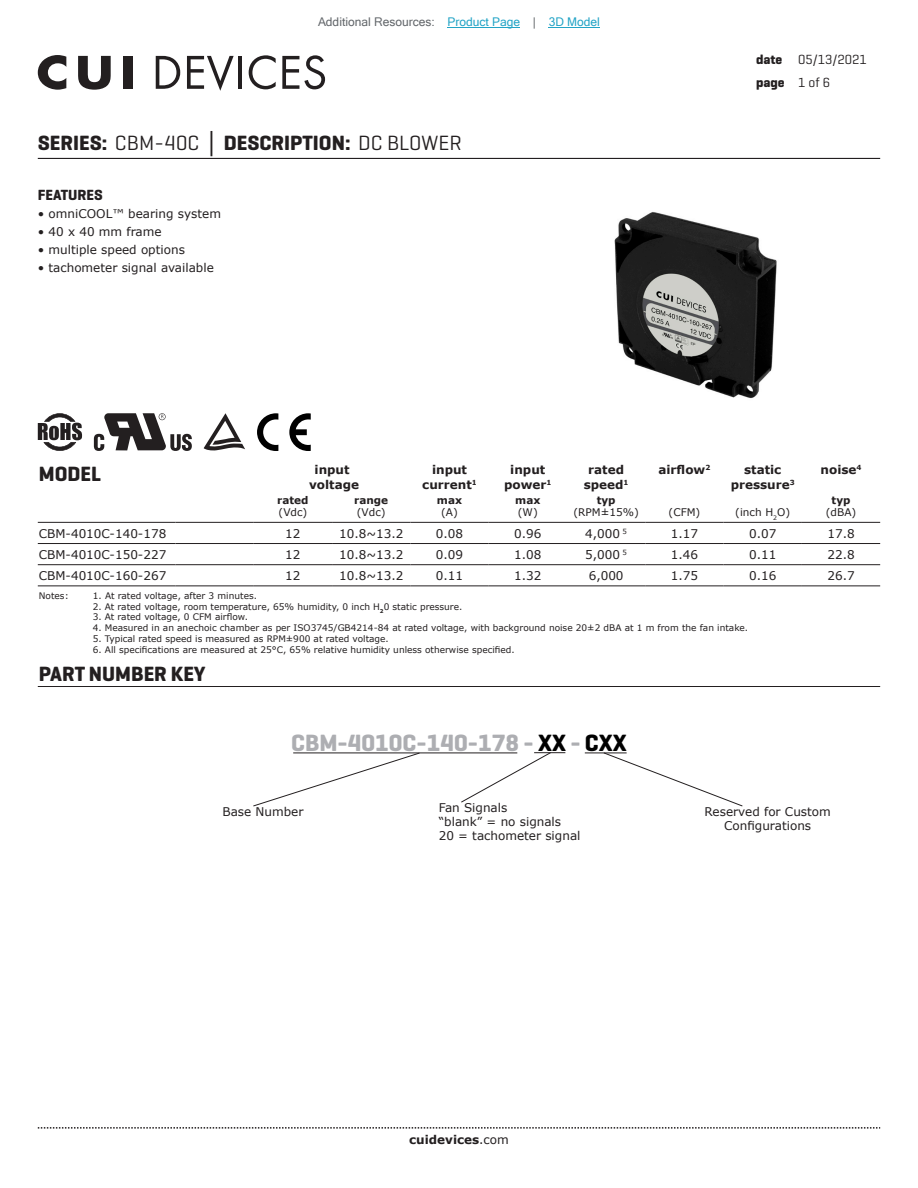
<style>
.page{position:relative;width:918px;height:1188px;background:#fff}
.page>*{position:absolute;margin:0;border:0;box-sizing:border-box;transform-origin:0 0}
.t1{font:700 24px "Geogrotesque";color:#adaeb2}
.t2{font:700 21px "Geogrotesque";color:#231f20}
.t3{font:700 15px "Geogrotesque";color:#231f20}
.t4{font:13.5px/22.5px "Geogrotesque";color:#231f20}
.t5{font:12px/14.4px "Verdana";color:#231f20;text-align:center}
.t6{font:700 12px/14.4px "Verdana";color:#231f20;text-align:center}
.t7{font:12px "Microsoft Sans Serif";color:#63676b}
.t8{font:10.5px "Verdana";color:#231f20}
.t9{font:700 10.5px "Verdana";color:#231f20}
.t10{font:9px "Verdana";color:#231f20}
.s1{color:#23a4c6}
.s2{font-weight:400}
.s3{font-family:"Verdana"}
.s4{font-weight:700}
.s5{color:#000}
</style>
<div class="page">
<svg style="left:38px;top:1127px;width:842px;height:2px"></svg>
<hr style="left:38px;top:158px;width:842px;height:1px;background:#231f20">
<svg style="left:156px;top:56px;width:24px;height:33px"></svg>
<svg style="left:187px;top:56px;width:47px;height:35px"></svg>
<hr style="left:238px;top:56px;width:4px;height:33px;background:#231f20">
<svg style="left:249px;top:55px;width:27px;height:34px"></svg>
<svg style="left:282px;top:55px;width:43px;height:34px"></svg>
<svg style="left:38px;top:55px;width:28px;height:35px"></svg>
<svg style="left:78px;top:56px;width:33px;height:34px"></svg>
<div style="left:123px;top:56px;width:9px;height:33px;background:#231f20"></div>
<img style="left:614px;top:212px;width:163px;height:187px">
<svg style="left:38px;top:413px;width:44px;height:38px"></svg>
<svg style="left:94px;top:413px;width:98px;height:38px"></svg>
<svg style="left:204px;top:413px;width:41px;height:38px"></svg>
<svg style="left:257px;top:413px;width:54px;height:38px"></svg>
<hr style="left:38px;top:522px;width:138px;height:1px;background:#231f20">
<hr style="left:176px;top:522px;width:78px;height:1px;background:#231f20">
<hr style="left:254px;top:522px;width:78px;height:1px;background:#231f20">
<hr style="left:332px;top:522px;width:78px;height:1px;background:#231f20">
<hr style="left:410px;top:522px;width:79px;height:1px;background:#231f20">
<hr style="left:489px;top:522px;width:78px;height:1px;background:#231f20">
<hr style="left:567px;top:522px;width:78px;height:1px;background:#231f20">
<hr style="left:645px;top:522px;width:79px;height:1px;background:#231f20">
<hr style="left:724px;top:522px;width:78px;height:1px;background:#231f20">
<hr style="left:802px;top:522px;width:78px;height:1px;background:#231f20">
<hr style="left:38px;top:543px;width:138px;height:1px;background:#231f20">
<hr style="left:176px;top:543px;width:78px;height:1px;background:#231f20">
<hr style="left:254px;top:543px;width:78px;height:1px;background:#231f20">
<hr style="left:332px;top:543px;width:78px;height:1px;background:#231f20">
<hr style="left:410px;top:543px;width:79px;height:1px;background:#231f20">
<hr style="left:489px;top:543px;width:78px;height:1px;background:#231f20">
<hr style="left:567px;top:543px;width:78px;height:1px;background:#231f20">
<hr style="left:645px;top:543px;width:79px;height:1px;background:#231f20">
<hr style="left:724px;top:543px;width:78px;height:1px;background:#231f20">
<hr style="left:802px;top:543px;width:78px;height:1px;background:#231f20">
<hr style="left:38px;top:564px;width:138px;height:1px;background:#231f20">
<hr style="left:176px;top:564px;width:78px;height:1px;background:#231f20">
<hr style="left:254px;top:564px;width:78px;height:1px;background:#231f20">
<hr style="left:332px;top:564px;width:78px;height:1px;background:#231f20">
<hr style="left:410px;top:564px;width:79px;height:1px;background:#231f20">
<hr style="left:489px;top:564px;width:78px;height:1px;background:#231f20">
<hr style="left:567px;top:564px;width:78px;height:1px;background:#231f20">
<hr style="left:645px;top:564px;width:79px;height:1px;background:#231f20">
<hr style="left:724px;top:564px;width:78px;height:1px;background:#231f20">
<hr style="left:802px;top:564px;width:78px;height:1px;background:#231f20">
<hr style="left:38px;top:586px;width:138px;height:1px;background:#231f20">
<hr style="left:176px;top:586px;width:78px;height:1px;background:#231f20">
<hr style="left:254px;top:586px;width:78px;height:1px;background:#231f20">
<hr style="left:332px;top:586px;width:78px;height:1px;background:#231f20">
<hr style="left:410px;top:586px;width:79px;height:1px;background:#231f20">
<hr style="left:489px;top:586px;width:78px;height:1px;background:#231f20">
<hr style="left:567px;top:586px;width:78px;height:1px;background:#231f20">
<hr style="left:645px;top:586px;width:79px;height:1px;background:#231f20">
<hr style="left:724px;top:586px;width:78px;height:1px;background:#231f20">
<hr style="left:802px;top:586px;width:78px;height:1px;background:#231f20">
<hr style="left:38px;top:686px;width:842px;height:1px;background:#231f20">
<hr style="left:534px;top:752px;width:31px;height:1px;background:#231f20">
<svg style="left:460px;top:752px;width:92px;height:51px"></svg>
<hr style="left:293px;top:753px;width:224px;height:1px;background:#231f20">
<svg style="left:253px;top:752px;width:167px;height:55px"></svg>
<hr style="left:585px;top:753px;width:42px;height:1px;background:#231f20">
<svg style="left:603px;top:752px;width:140px;height:55px"></svg>
<hr style="left:448px;top:27px;width:72px;height:1px;background:#23a4c6">
<hr style="left:549px;top:27px;width:51px;height:1px;background:#23a4c6">
<h3 class="t7" style="left:318px;top:15px;width:283px">Additional Resources: <span class="s1">Product Page</span> | <span class="s1">3D Model</span></h3>
<h2 class="t2" style="left:38px;top:130px;width:425px">SERIES: <span class="s2">CBM-40C</span> <span class="s3">│</span> DESCRIPTION: <span class="s2">DC BLOWER</span></h2>
<h3 class="t3" style="left:38px;top:186px;width:67px">FEATURES</h3>
<h3 class="t5" style="left:38px;top:207px;width:185px">• omniCOOL™ bearing system</h3>
<h3 class="t5" style="left:38px;top:225px;width:125px">• 40 x 40 mm frame</h3>
<h3 class="t5" style="left:38px;top:243px;width:149px">• multiple speed options</h3>
<h3 class="t5" style="left:38px;top:261px;width:178px">• tachometer signal available</h3>
<h3 class="t4" style="left:756px;top:48px;width:112px"><span class="s4">date</span> 05/13/2021 <span class="s4">page</span> 1 of 6</h3>
<h2 class="t2" style="left:39px;top:461px;width:64px">MODEL</h2>
<h3 class="t6" style="left:309px;top:462px;width:51px">input voltage</h3>
<h3 class="t6" style="left:422px;top:462px;width:56px">input current<sup>1</sup></h3>
<h3 class="t6" style="left:504px;top:462px;width:49px">input power<sup>1</sup></h3>
<h3 class="t6" style="left:584px;top:462px;width:46px">rated speed<sup>1</sup></h3>
<h3 class="t6" style="left:659px;top:462px;width:53px">airflow<sup>2</sup></h3>
<h3 class="t6" style="left:731px;top:462px;width:66px">static pressure<sup>3</sup></h3>
<h3 class="t6" style="left:821px;top:462px;width:42px">noise<sup>4</sup></h3>
<p class="t9" style="left:277px;top:492px;width:33px">rated</p>
<p class="t8" style="left:279px;top:505px;width:30px">(Vdc)</p>
<p class="t9" style="left:597px;top:492px;width:20px">typ</p>
<p class="t8" style="left:574px;top:505px;width:67px">(RPM±15%)</p>
<p class="t8" style="left:669px;top:505px;width:33px">(CFM)</p>
<p class="t8" style="left:735px;top:505px;width:56px">(inch H<sub>2</sub>O)</p>
<p class="t9" style="left:832px;top:492px;width:20px">typ</p>
<p class="t8" style="left:826px;top:505px;width:32px">(dBA)</p>
<p class="t9" style="left:354px;top:492px;width:36px">range</p>
<p class="t8" style="left:357px;top:505px;width:30px">(Vdc)</p>
<p class="t9" style="left:437px;top:492px;width:27px">max</p>
<p class="t8" style="left:441px;top:505px;width:18px">(A)</p>
<p class="t9" style="left:515px;top:492px;width:27px">max</p>
<p class="t8" style="left:518px;top:505px;width:21px">(W)</p>
<h3 class="t5" style="left:39px;top:526px;width:129px">CBM-4010C-140-178</h3>
<h3 class="t5" style="left:285px;top:526px;width:17px">12</h3>
<h3 class="t5" style="left:339px;top:526px;width:66px">10.8~13.2</h3>
<h3 class="t5" style="left:436px;top:526px;width:29px">0.08</h3>
<h3 class="t5" style="left:514px;top:526px;width:29px">0.96</h3>
<h3 class="t5" style="left:585px;top:526px;width:43px">4,000 <sup>5</sup></h3>
<h3 class="t5" style="left:671px;top:526px;width:29px">1.17</h3>
<h3 class="t5" style="left:749px;top:526px;width:29px">0.07</h3>
<h3 class="t5" style="left:827px;top:526px;width:29px">17.8</h3>
<h3 class="t5" style="left:39px;top:547px;width:129px">CBM-4010C-150-227</h3>
<h3 class="t5" style="left:285px;top:547px;width:17px">12</h3>
<h3 class="t5" style="left:339px;top:547px;width:66px">10.8~13.2</h3>
<h3 class="t5" style="left:436px;top:547px;width:29px">0.09</h3>
<h3 class="t5" style="left:514px;top:547px;width:29px">1.08</h3>
<h3 class="t5" style="left:585px;top:547px;width:43px">5,000 <sup>5</sup></h3>
<h3 class="t5" style="left:671px;top:547px;width:29px">1.46</h3>
<h3 class="t5" style="left:749px;top:547px;width:29px">0.11</h3>
<h3 class="t5" style="left:827px;top:547px;width:29px">22.8</h3>
<h3 class="t5" style="left:39px;top:568px;width:129px">CBM-4010C-160-267</h3>
<h3 class="t5" style="left:285px;top:568px;width:17px">12</h3>
<h3 class="t5" style="left:339px;top:568px;width:66px">10.8~13.2</h3>
<h3 class="t5" style="left:436px;top:568px;width:29px">0.11</h3>
<h3 class="t5" style="left:514px;top:568px;width:29px">1.32</h3>
<h3 class="t5" style="left:589px;top:568px;width:36px">6,000</h3>
<h3 class="t5" style="left:671px;top:568px;width:29px">1.75</h3>
<h3 class="t5" style="left:749px;top:568px;width:29px">0.16</h3>
<h3 class="t5" style="left:827px;top:568px;width:29px">26.7</h3>
<p class="t10" style="left:39px;top:589px;width:31px">Notes:</p>
<p class="t10" style="left:93px;top:589px;width:166px">1. At rated voltage, after 3 minutes.</p>
<p class="t10" style="left:93px;top:600px;width:371px">2. At rated voltage, room temperature, 65% humidity, 0 inch H<sub>2</sub>0 static pressure.</p>
<p class="t10" style="left:93px;top:611px;width:157px">3. At rated voltage, 0 CFM airflow.</p>
<p class="t10" style="left:93px;top:622px;width:657px">4. Measured in an anechoic chamber as per ISO3745/GB4214-84 at rated voltage, with background noise 20±2 dBA at 1 m from the fan intake.</p>
<p class="t10" style="left:93px;top:633px;width:298px">5. Typical rated speed is measured as RPM±900 at rated voltage.</p>
<p class="t10" style="left:93px;top:643px;width:423px">6. All specifications are measured at 25°C, 65% relative humidity unless otherwise specified.</p>
<h2 class="t2" style="left:39px;top:660px;width:168px">PART NUMBER KEY</h2>
<h1 class="t1" style="left:291px;top:728px;width:337px">CBM-4010C-140-178 - <span class="s5">XX</span> - <span class="s5">CXX</span></h1>
<h3 class="t5" style="left:223px;top:804px;width:83px">Base Number</h3>
<h3 class="t5" style="left:439px;top:800px;width:143px;text-align:left">Fan Signals<br>“blank” = no signals<br>20 = tachometer signal</h3>
<h3 class="t5" style="left:705px;top:804px;width:128px">Reserved for Custom<br>Configurations</h3>
<h3 class="t6" style="left:409px;top:1132px;width:101px">cuidevices<span class="s2">.com</span></h3>
</div>
